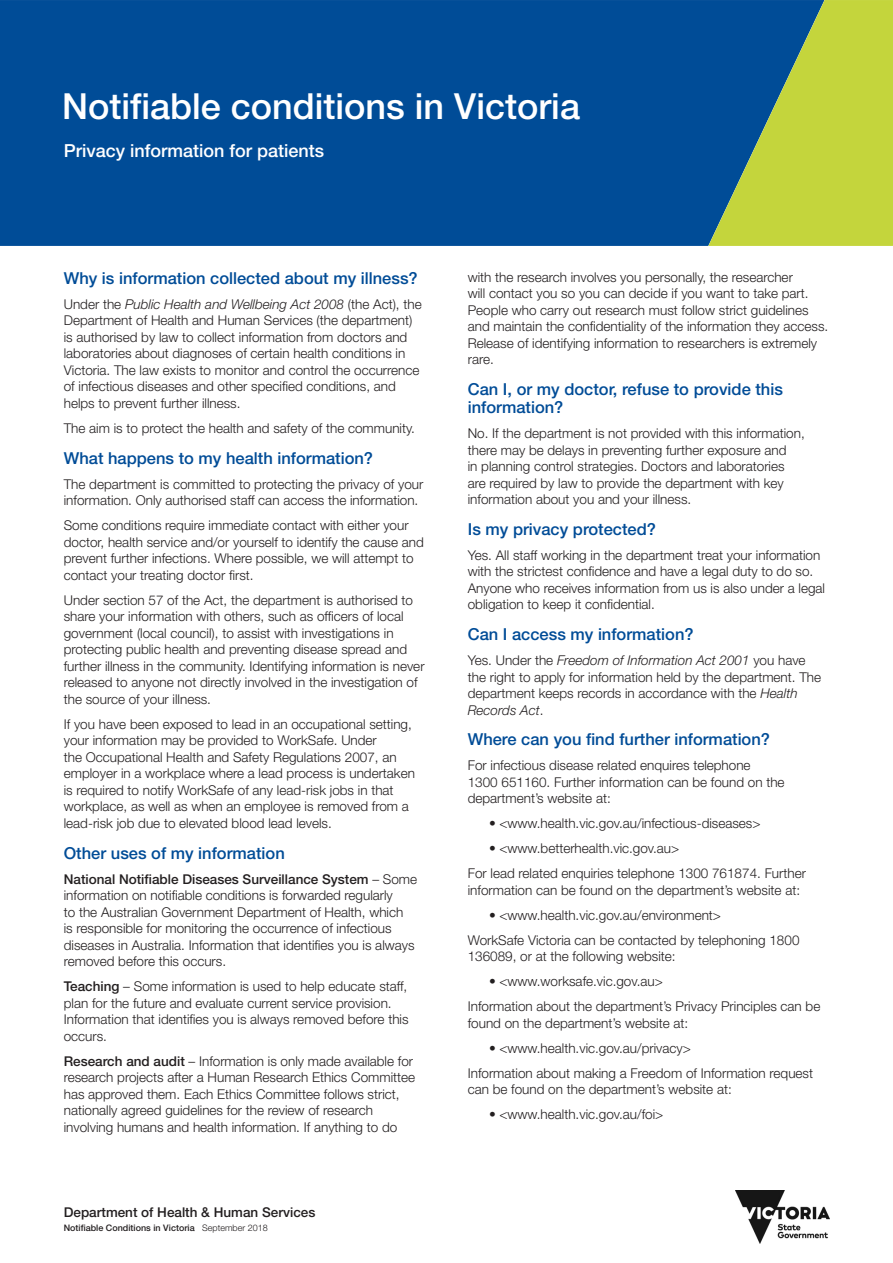
<style>
.page{position:relative;width:893px;height:1263px;background:#fff}
.page>*{position:absolute;margin:0;border:0;box-sizing:border-box;transform-origin:0 0}
.Question{font:500 36px "Helvetica Neue LT Std";color:#fff}
.Question-2{font:500 18px "Helvetica Neue LT Std";color:#fff}
.ParagraphHeading{font:500 16.5px/18px "Helvetica Neue LT Std";color:#004c97}
.t1{font:300 13.5px/16.5px "Helvetica Neue LT Std";color:#231f20}
.Question-3{font:500 13.5px "Helvetica Neue LT Std";color:#231f20}
.Question-4{font:500 9px "Helvetica Neue LT Std";color:#231f20}
.s1{font-style:italic}
.s2{font-weight:500}
.s3{font-weight:300}
</style>
<div class="page">
<div style="left:0;top:0;width:708px;height:246px;background:#004c97"></div>
<svg style="left:708px;top:0;width:185px;height:246px;background:#86a958"></svg>
<img style="left:736px;top:1191px;width:93px;height:53px">
<p class="Question" style="left:62px;top:85px;width:519px">Notifiable conditions in Victoria</p>
<p class="Question-2" style="left:64px;top:140px;width:262px">Privacy information for patients</p>
<p class="ParagraphHeading" style="left:64px;top:269px;width:355px">Why is information collected about my illness?</p>
<p class="t1" style="left:64px;top:296px;width:359px">Under the <span class="s1">Public Health and Wellbeing Act 2008</span> (the Act), the Department of Health and Human Services (the department) is authorised by law to collect information from doctors and laboratories about diagnoses of certain health conditions in Victoria. The law exists to monitor and control the occurrence of infectious diseases and other specified conditions, and helps to prevent further illness.</p>
<p class="t1" style="left:64px;top:420px;width:353px">The aim is to protect the health and safety of the community.</p>
<p class="ParagraphHeading" style="left:64px;top:449px;width:311px">What happens to my health information?</p>
<p class="t1" style="left:64px;top:475px;width:361px">The department is committed to protecting the privacy of your information. Only authorised staff can access the information.</p>
<p class="t1" style="left:64px;top:517px;width:362px">Some conditions require immediate contact with either your doctor, health service and/or yourself to identify the cause and prevent further infections. Where possible, we will attempt to contact your treating doctor first.</p>
<p class="t1" style="left:64px;top:591px;width:362px">Under section 57 of the Act, the department is authorised to share your information with others, such as officers of local government (local council), to assist with investigations in protecting public health and preventing disease spread and further illness in the community. Identifying information is never released to anyone not directly involved in the investigation of the source of your illness.</p>
<p class="t1" style="left:64px;top:715px;width:353px">If you have been exposed to lead in an occupational setting, your information may be provided to WorkSafe. Under<br>the Occupational Health and Safety Regulations 2007, an employer in a workplace where a lead process is undertaken is required to notify WorkSafe of any lead-risk jobs in that workplace, as well as when an employee is removed from a lead-risk job due to elevated blood lead levels.</p>
<p class="ParagraphHeading" style="left:64px;top:843px;width:223px">Other uses of my information</p>
<p class="t1" style="left:64px;top:870px;width:355px"><span class="s2">National Notifiable Diseases Surveillance System</span> – Some information on notifiable conditions is forwarded regularly<br>to the Australian Government Department of Health, which<br>is responsible for monitoring the occurrence of infectious diseases in Australia. Information that identifies you is always removed before this occurs.</p>
<p class="t1" style="left:64px;top:978px;width:346px"><span class="s2">Teaching</span> – Some information is used to help educate staff, plan for the future and evaluate current service provision.<br>Information that identifies you is always removed before this occurs.</p>
<p class="t1" style="left:64px;top:1052px;width:353px"><span class="s2">Research and audit</span> – Information is only made available for research projects after a Human Research Ethics Committee has approved them. Each Ethics Committee follows strict, nationally agreed guidelines for the review of research involving humans and health information. If anything to do</p>
<p class="Question-3" style="left:64px;top:1204px;width:253px">Department of Health &amp; Human Services</p>
<p class="Question-4" style="left:64px;top:1222px;width:206px">Notifiable Conditions in Victoria <span class="s3">September 2018</span></p>
<p class="t1" style="left:468px;top:268px;width:362px">with the research involves you personally, the researcher<br>will contact you so you can decide if you want to take part.<br>People who carry out research must follow strict guidelines and maintain the confidentiality of the information they access.<br>Release of identifying information to researchers is extremely rare.</p>
<p class="ParagraphHeading" style="left:468px;top:380px;width:317px">Can I, or my doctor, refuse to provide this information?</p>
<p class="t1" style="left:468px;top:425px;width:339px">No. If the department is not provided with this information, there may be delays in preventing further exposure and<br>in planning control strategies. Doctors and laboratories are required by law to provide the department with key information about you and your illness.</p>
<p class="ParagraphHeading" style="left:468px;top:520px;width:190px">Is my privacy protected?</p>
<p class="t1" style="left:468px;top:546px;width:359px">Yes. All staff working in the department treat your information with the strictest confidence and have a legal duty to do so.<br>Anyone who receives information from us is also under a legal obligation to keep it confidential.</p>
<p class="ParagraphHeading" style="left:468px;top:625px;width:227px">Can I access my information?</p>
<p class="t1" style="left:468px;top:652px;width:355px">Yes. Under the <span class="s1">Freedom of Information Act 2001</span> you have the right to apply for information held by the department. The department keeps records in accordance with the <span class="s1">Health Records Act</span>.</p>
<p class="ParagraphHeading" style="left:468px;top:730px;width:304px">Where can you find further information?</p>
<p class="t1" style="left:468px;top:757px;width:318px">For infectious disease related enquires telephone<br>1300 651160. Further information can be found on the department’s website at:</p>
<p class="t1" style="left:489px;top:815px;width:273px">• &lt;www.health.vic.gov.au/infectious-diseases&gt;</p>
<p class="t1" style="left:489px;top:840px;width:192px">• &lt;www.betterhealth.vic.gov.au&gt;</p>
<p class="t1" style="left:468px;top:865px;width:340px">For lead related enquiries telephone 1300 761874. Further information can be found on the department’s website at:</p>
<p class="t1" style="left:489px;top:906px;width:234px">• &lt;www.health.vic.gov.au/environment&gt;</p>
<p class="t1" style="left:468px;top:931px;width:333px">WorkSafe Victoria can be contacted by telephoning 1800<br>136089, or at the following website:</p>
<p class="t1" style="left:489px;top:973px;width:175px">• &lt;www.worksafe.vic.gov.au&gt;</p>
<p class="t1" style="left:468px;top:998px;width:354px">Information about the department’s Privacy Principles can be found on the department’s website at:</p>
<p class="t1" style="left:489px;top:1040px;width:203px">• &lt;www.health.vic.gov.au/privacy&gt;</p>
<p class="t1" style="left:468px;top:1065px;width:347px">Information about making a Freedom of Information request can be found on the department’s website at:</p>
<p class="t1" style="left:489px;top:1106px;width:176px">• &lt;www.health.vic.gov.au/foi&gt;</p>
</div>
